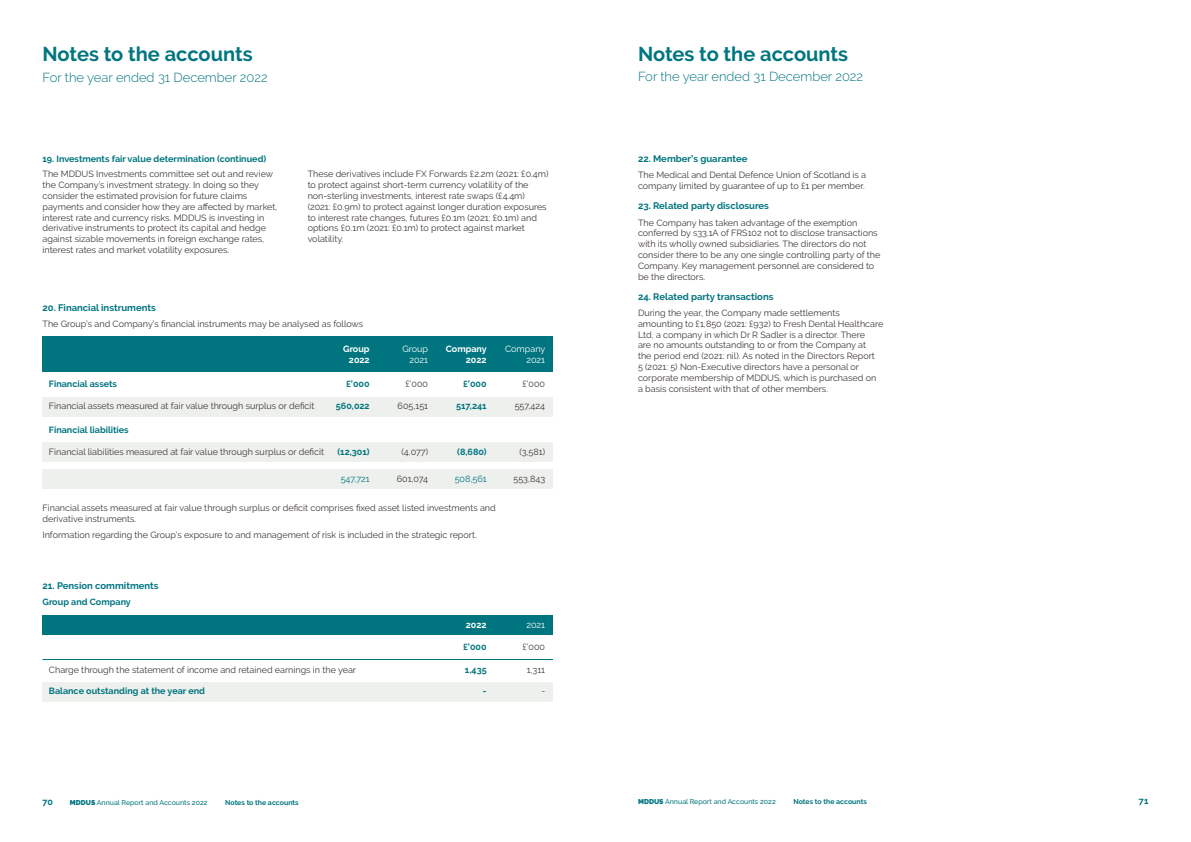
<style>
.page{position:relative;width:1191px;height:842px;background:#fff}
.page>*{position:absolute;margin:0;border:0;box-sizing:border-box;transform-origin:0 0}
.t1{font:700 20px "Raleway";letter-spacing:-.005em;color:#007580}
.t2{font:300 13px "Raleway";color:#007580}
.t3{font:700 9.5px "Raleway";color:#007580}
.t4{font:9px/10.8px "Raleway";color:#3e3835}
.t5{font:700 9px "Raleway";color:#007580}
.t6{font:700 9px "Raleway";color:#fff}
.t7{font:9px "Raleway";color:#fff}
.t8{font:9px "Raleway";color:#007580}
.t9{font:500 7px "Raleway";color:#007580}
.t10{font:700 7px "Raleway";letter-spacing:-.005em;color:#007580}
.s1{font-weight:900}
</style>
<div class="page">
<div style="left:43px;top:682px;width:510px;height:20px;background:#eef0ed"></div>
<div style="left:43px;top:397px;width:510px;height:20px;background:#eef0ed"></div>
<div style="left:43px;top:442px;width:510px;height:20px;background:#eef0ed"></div>
<div style="left:43px;top:469px;width:510px;height:20px;background:#eef0ed"></div>
<hr style="left:43px;top:659px;width:510px;height:1px;background:#007580">
<div style="left:43px;top:337px;width:510px;height:35px;background:#007580"></div>
<div style="left:43px;top:615px;width:510px;height:20px;background:#007580"></div>
<p class="t1" style="left:43px;top:43px;width:212px">Notes to the accounts</p>
<p class="t2" style="left:43px;top:69px;width:227px">For the year ended 31 December 2022</p>
<p class="t5" style="left:43px;top:153px;width:225px">19. Investments fair value determination (continued)</p>
<p class="t4" style="left:43px;top:169px;width:236px">The MDDUS Investments committee set out and review the Company’s investment strategy. In doing so they consider the estimated provision for future claims payments and consider how they are affected by market, interest rate and currency risks. MDDUS is investing in derivative instruments to protect its capital and hedge against sizable movements in foreign exchange rates, interest rates and market volatility exposures.</p>
<p class="t4" style="left:308px;top:169px;width:242px">These derivatives include FX Forwards £2.2m (2021: £0.4m) to protect against short-term currency volatility of the non-sterling investments, interest rate swaps (£4.4m) (2021: £0.9m) to protect against longer duration exposures to interest rate changes, futures £0.1m (2021: £0.1m) and options £0.1m (2021: £0.1m) to protect against market volatility.</p>
<p class="t3" style="left:43px;top:302px;width:115px">20. Financial instruments</p>
<p class="t4" style="left:43px;top:319px;width:322px">The Group’s and Company’s financial instruments may be analysed as follows</p>
<p class="t6" style="left:343px;top:344px;width:28px">Group</p>
<p class="t6" style="left:349px;top:355px;width:22px">2022</p>
<p class="t7" style="left:402px;top:344px;width:27px">Group</p>
<p class="t7" style="left:409px;top:355px;width:20px">2021</p>
<p class="t6" style="left:446px;top:344px;width:43px">Company</p>
<p class="t6" style="left:466px;top:355px;width:22px">2022</p>
<p class="t7" style="left:505px;top:344px;width:42px">Company</p>
<p class="t7" style="left:526px;top:355px;width:20px">2021</p>
<p class="t5" style="left:49px;top:379px;width:70px">Financial assets</p>
<p class="t5" style="left:346px;top:379px;width:25px">£’000</p>
<p class="t4" style="left:405px;top:379px;width:24px">£’000</p>
<p class="t5" style="left:463px;top:379px;width:25px">£’000</p>
<p class="t4" style="left:522px;top:379px;width:24px">£’000</p>
<p class="t4" style="left:49px;top:401px;width:267px">Financial assets measured at fair value through surplus or deficit</p>
<p class="t5" style="left:336px;top:401px;width:35px">560,022</p>
<p class="t4" style="left:397px;top:401px;width:32px">605,151</p>
<p class="t5" style="left:456px;top:401px;width:32px">517,241</p>
<p class="t4" style="left:515px;top:401px;width:32px">557,424</p>
<p class="t5" style="left:49px;top:425px;width:81px">Financial liabilities</p>
<p class="t4" style="left:49px;top:447px;width:277px">Financial liabilities measured at fair value through surplus or deficit</p>
<p class="t5" style="left:337px;top:447px;width:34px">(12,301)</p>
<p class="t4" style="left:401px;top:447px;width:28px">(4,077)</p>
<p class="t5" style="left:457px;top:447px;width:31px">(8,680)</p>
<p class="t4" style="left:519px;top:447px;width:27px">(3,581)</p>
<p class="t8" style="left:341px;top:473px;width:30px">547,721</p>
<p class="t4" style="left:397px;top:473px;width:33px">601,074</p>
<p class="t8" style="left:455px;top:473px;width:33px">508,561</p>
<p class="t4" style="left:513px;top:473px;width:33px">553,843</p>
<p class="t4" style="left:43px;top:502px;width:455px">Financial assets measured at fair value through surplus or deficit comprises fixed asset listed investments and derivative instruments.</p>
<p class="t4" style="left:43px;top:530px;width:436px">Information regarding the Group’s exposure to and management of risk is included in the strategic report.</p>
<p class="t3" style="left:43px;top:581px;width:118px">21. Pension commitments</p>
<p class="t5" style="left:43px;top:597px;width:90px">Group and Company</p>
<p class="t4" style="left:49px;top:664px;width:309px">Charge through the statement of income and retained earnings in the year</p>
<p class="t6" style="left:466px;top:619px;width:22px">2022</p>
<p class="t7" style="left:526px;top:619px;width:20px">2021</p>
<p class="t5" style="left:463px;top:642px;width:25px">£’000</p>
<p class="t5" style="left:465px;top:665px;width:23px">1,435</p>
<p class="t4" style="left:527px;top:664px;width:20px">1,311</p>
<p class="t4" style="left:522px;top:641px;width:24px">£’000</p>
<p class="t5" style="left:49px;top:686px;width:158px">Balance outstanding at the year end</p>
<p class="t5" style="left:483px;top:686px;width:5px">-</p>
<p class="t4" style="left:541px;top:686px;width:5px">-</p>
<p class="t5" style="left:43px;top:796px;width:12px">70</p>
<p class="t9" style="left:70px;top:798px;width:139px"><span class="s1">MDDUS</span> Annual Report and Accounts 2022</p>
<p class="t10" style="left:225px;top:798px;width:75px">Notes to the accounts</p>
<p class="t1" style="left:638px;top:43px;width:212px">Notes to the accounts</p>
<p class="t2" style="left:638px;top:69px;width:227px">For the year ended 31 December 2022</p>
<p class="t3" style="left:638px;top:153px;width:111px">22. Member’s guarantee</p>
<p class="t4" style="left:638px;top:170px;width:230px">The Medical and Dental Defence Union of Scotland is a company limited by guarantee of up to £1 per member.</p>
<p class="t3" style="left:638px;top:200px;width:132px">23. Related party disclosures</p>
<p class="t4" style="left:638px;top:217px;width:244px">The Company has taken advantage of the exemption conferred by s33.1A of FRS102 not to disclose transactions with its wholly owned subsidiaries. The directors do not consider there to be any one single controlling party of the Company. Key management personnel are considered to be the directors.</p>
<p class="t3" style="left:638px;top:291px;width:137px">24. Related party transactions</p>
<p class="t4" style="left:638px;top:307px;width:247px">During the year, the Company made settlements amounting to £1,850 (2021: £932) to Fresh Dental Healthcare Ltd, a company in which Dr R Sadler is a director. There<br>are no amounts outstanding to or from the Company at<br>the period end (2021: nil). As noted in the Directors Report<br>5 (2021: 5) Non-Executive directors have a personal or corporate membership of MDDUS, which is purchased on a basis consistent with that of other members.</p>
<p class="t9" style="left:638px;top:798px;width:139px"><span class="s1">MDDUS</span> Annual Report and Accounts 2022</p>
<p class="t10" style="left:793px;top:798px;width:75px">Notes to the accounts</p>
<p class="t5" style="left:1139px;top:796px;width:11px">71</p>
</div>
